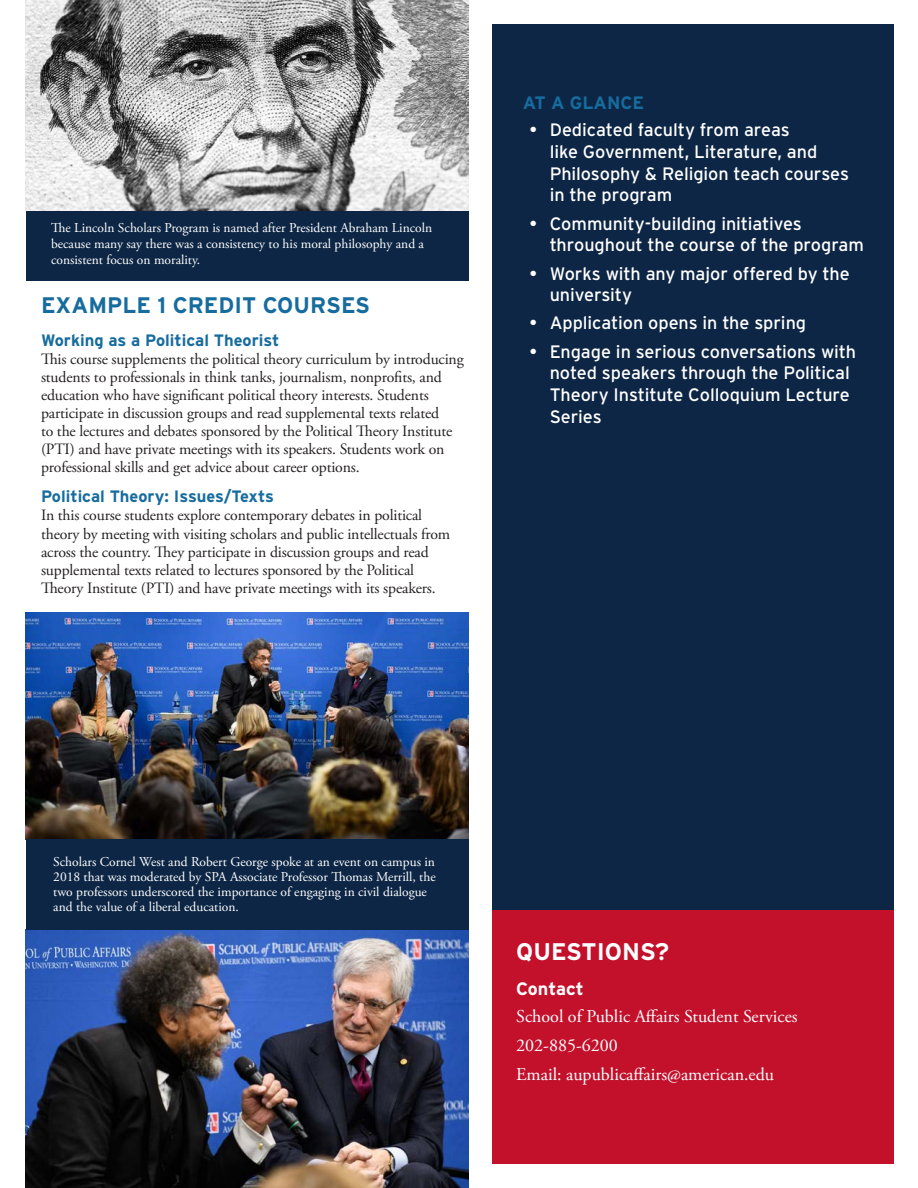
<style>
.page{position:relative;width:918px;height:1188px;background:#fff}
.page>*{position:absolute;margin:0;border:0;box-sizing:border-box;transform-origin:0 0}
.Head{font:700 24px "Interstate";color:#fff}
.Head-2{font:700 22.5px "Interstate";color:#176c9e}
.t1{font:18px/21.6px "Interstate";letter-spacing:-.005em;color:#fff}
.Body{font:18px "Adobe Garamond Pro";color:#fff}
.Subtitle{font:700 18px "Interstate";color:#176c9e}
.Subtitle-2{font:700 18px "Interstate";color:#fff}
.Subtitle_Small{font:700 16.5px "Interstate";color:#176c9e}
.Body_Small{font:15.75px/18px "Adobe Garamond Pro";letter-spacing:-.01em;color:#231f20}
.Body-2{font:13.5px/15px "Adobe Garamond Pro";color:#fff}
</style>
<div class="page">
<div style="left:492px;top:24px;width:402px;height:886px;background:#0d2645"></div>
<img style="left:26px;top:0;width:443px;height:211px">
<img style="left:26px;top:613px;width:443px;height:227px">
<img style="left:26px;top:930px;width:443px;height:258px">
<div style="left:492px;top:910px;width:402px;height:254px;background:#c3112c"></div>
<div style="left:26px;top:211px;width:443px;height:69px;background:#0d2645"></div>
<div style="left:26px;top:840px;width:443px;height:90px;background:#0d2645"></div>
<p class="Body-2" style="left:51px;top:220px;width:383px;line-height:16.2px">The Lincoln Scholars Program is named after President Abraham Lincoln because many say there was a consistency to his moral philosophy and a consistent focus on morality.</p>
<p class="Head-2" style="left:41px;top:293px;width:331px">EXAMPLE 1 CREDIT COURSES</p>
<p class="Subtitle_Small" style="left:41px;top:331px;width:240px">Working as a Political Theorist</p>
<p class="Body_Small" style="left:41px;top:351px;width:424px">This course supplements the political theory curriculum by introducing students to professionals in think tanks, journalism, nonprofits, and education who have significant political theory interests. Students participate in discussion groups and read supplemental texts related<br>to the lectures and debates sponsored by the Political Theory Institute (PTI) and have private meetings with its speakers. Students work on professional skills and get advice about career options.</p>
<p class="Subtitle_Small" style="left:41px;top:487px;width:235px">Political Theory: Issues/Texts</p>
<p class="Body_Small" style="left:41px;top:507px;width:411px">In this course students explore contemporary debates in political theory by meeting with visiting scholars and public intellectuals from across the country. They participate in discussion groups and read supplemental texts related to lectures sponsored by the Political Theory Institute (PTI) and have private meetings with its speakers.</p>
<p class="Subtitle" style="left:523px;top:93px;width:123px">AT A GLANCE</p>
<p class="t1" style="left:550px;top:119px;width:301px;text-indent:-20px">• Dedicated faculty from areas<br>like Government, Literature, and<br>Philosophy &amp; Religion teach courses in the program</p>
<p class="t1" style="left:550px;top:212px;width:316px;text-indent:-20px">• Community-building initiatives throughout the course of the program</p>
<p class="t1" style="left:550px;top:262px;width:301px;text-indent:-20px">• Works with any major offered by the university</p>
<p class="t1" style="left:529px;top:312px;width:278px">• Application opens in the spring</p>
<p class="t1" style="left:550px;top:341px;width:308px;text-indent:-20px">• Engage in serious conversations with noted speakers through the Political<br>Theory Institute Colloquium Lecture<br>Series</p>
<p class="Body-2" style="left:53px;top:855px;width:384px">Scholars Cornel West and Robert George spoke at an event on campus in 2018 that was moderated by SPA Associate Professor Thomas Merrill, the two professors underscored the importance of engaging in civil dialogue and the value of a liberal education.</p>
<p class="Head" style="left:516px;top:938px;width:154px">QUESTIONS?</p>
<p class="Subtitle-2" style="left:516px;top:979px;width:69px">Contact</p>
<p class="Body" style="left:516px;top:1005px;width:283px">School of Public Affairs Student Services</p>
<p class="Body" style="left:516px;top:1035px;width:103px">202-885-6200</p>
<p class="Body" style="left:516px;top:1064px;width:259px">Email: aupublicaffairs@american.edu</p>
</div>
